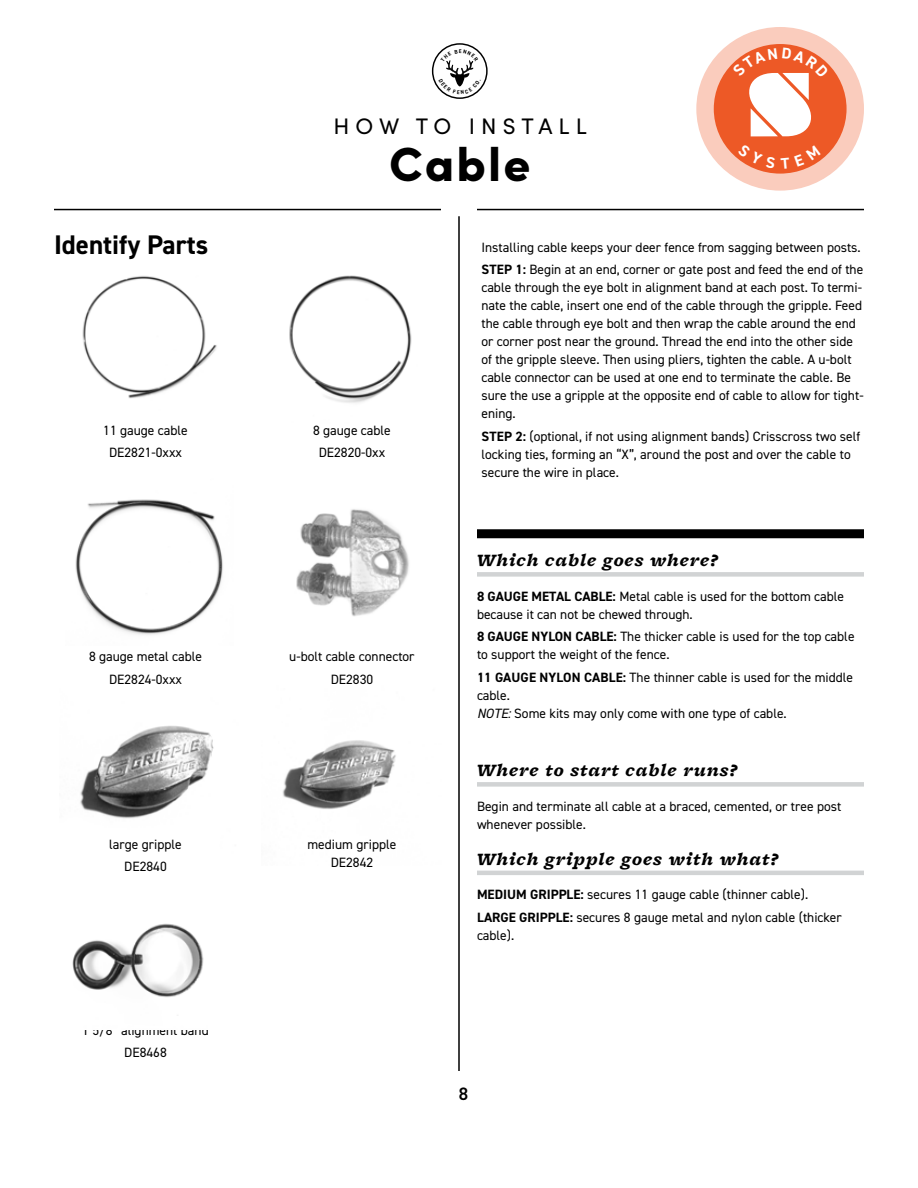
<style>
.page{position:relative;width:918px;height:1188px;background:#fff}
.page>*{position:absolute;margin:0;border:0;box-sizing:border-box;transform-origin:0 0}
.t1{font:900 48px "Sofia Pro";letter-spacing:.045em;color:#000}
.t2{font:700 27px "DIN2014";color:#000}
.t3{font:22.5px "Sofia Pro";letter-spacing:.27em;color:#000}
.t4{font:italic 900 18px "Freight Micro Pro";letter-spacing:.05em;color:#000}
.t5{font:600 18px "DIN2014";color:#000}
.t6{font:13.5px/18px "DIN2014";color:#000}
.s1{font-weight:700}
.s2{font-style:italic}
</style>
<div class="page">
<div style="left:432px;top:43px;width:56px;height:56px;border:1px solid #000;border-radius:50%"></div>
<hr style="left:458px;top:216px;width:2px;height:855px;background:#000">
<hr style="left:54px;top:209px;width:387px;height:1px;background:#000">
<hr style="left:477px;top:209px;width:387px;height:1px;background:#000">
<img style="left:80px;top:726px;width:134px;height:93px">
<img style="left:282px;top:740px;width:114px;height:69px">
<img style="left:296px;top:509px;width:113px;height:108px">
<img style="left:289px;top:275px;width:123px;height:128px">
<img style="left:75px;top:499px;width:148px;height:136px">
<img style="left:82px;top:276px;width:135px;height:123px">
<img style="left:72px;top:923px;width:132px;height:74px">
<div style="left:477px;top:529px;width:387px;height:9px;background:#000"></div>
<div style="left:477px;top:572px;width:387px;height:5px;background:#d1d3d4"></div>
<div style="left:477px;top:782px;width:387px;height:5px;background:#d1d3d4"></div>
<hr style="left:477px;top:871px;width:387px;height:4px;background:#d1d3d4">
<div style="left:696px;top:27px;width:168px;height:164px;background:#faccbd;border-radius:50%"></div>
<div style="left:714px;top:44px;width:133px;height:130px;background:#ed5926;border-radius:50%"></div>
<svg style="left:439px;top:49px;width:42px;height:45px"></svg>
<svg style="left:737px;top:158px;width:84px;height:11px"></svg>
<svg style="left:732px;top:48px;width:97px;height:88px"></svg>
<h3 class="t3" style="left:333px;top:110px;width:255px">HOW TO INSTALL</h3>
<h1 class="t1" style="left:389px;top:126px;width:143px">Cable</h1>
<h2 class="t2" style="left:54px;top:227px;width:156px">Identify Parts</h2>
<p class="t6" style="left:103px;top:419px;width:86px;line-height:22.5px;text-align:center">11 gauge cable<br>DE2821-0xxx</p>
<p class="t6" style="left:313px;top:419px;width:79px;line-height:22.5px;text-align:center">8 gauge cable<br>DE2820-0xx</p>
<p class="t6" style="left:89px;top:645px;width:115px;line-height:22.5px;text-align:center">8 gauge metal cable<br>DE2824-0xxx</p>
<p class="t6" style="left:289px;top:645px;width:127px;line-height:22.5px;text-align:center">u-bolt cable connector<br>DE2830</p>
<p class="t6" style="left:109px;top:832px;width:74px;line-height:22.5px;text-align:center">large gripple<br>DE2840</p>
<p class="t6" style="left:307px;top:835px;width:90px;text-align:center">medium gripple<br>DE2842</p>
<p class="t6" style="left:82px;top:1019px;width:128px;line-height:22.5px;text-align:center">1 5/8” alignment band<br>DE8468</p>
<p class="t6" style="left:481px;top:236px;width:383px;line-height:22.5px">Installing cable keeps your deer fence from sagging between posts.<br><span class="s1">STEP 1:</span> Begin at an end, corner or gate post and feed the end of the</p>
<p class="t6" style="left:481px;top:278px;width:384px">cable through the eye bolt in alignment band at each post. To termi&shy;nate the cable, insert one end of the cable through the gripple. Feed the cable through eye bolt and then wrap the cable around the end or corner post near the ground. Thread the end into the other side of the gripple sleeve. Then using pliers, tighten the cable. A u-bolt cable connector can be used at one end to terminate the cable. Be sure the use a gripple at the opposite end of cable to allow for tight&shy;ening.</p>
<p class="t6" style="left:481px;top:427px;width:380px"><span class="s1">STEP 2:</span> (optional, if not using alignment bands) Crisscross two self locking ties, forming an “X”, around the post and over the cable to secure the wire in place.</p>
<h3 class="t4" style="left:477px;top:548px;width:242px">Which cable goes where?</h3>
<p class="t6" style="left:477px;top:587px;width:369px"><span class="s1">8 GAUGE METAL CABLE:</span> Metal cable is used for the bottom cable because it can not be chewed through.</p>
<p class="t6" style="left:477px;top:627px;width:379px"><span class="s1">8 GAUGE NYLON CABLE:</span> The thicker cable is used for the top cable to support the weight of the fence.</p>
<p class="t6" style="left:477px;top:668px;width:378px"><span class="s1">11 GAUGE NYLON CABLE:</span> The thinner cable is used for the middle cable.<br><span class="s2">NOTE:</span> Some kits may only come with one type of cable.</p>
<h3 class="t4" style="left:477px;top:758px;width:262px">Where to start cable runs?</h3>
<p class="t6" style="left:477px;top:797px;width:366px">Begin and terminate all cable at a braced, cemented, or tree post whenever possible.</p>
<h3 class="t4" style="left:477px;top:846px;width:303px">Which gripple goes with what?</h3>
<p class="t6" style="left:477px;top:883px;width:366px;line-height:22.5px"><span class="s1">MEDIUM GRIPPLE:</span> secures 11 gauge cable (thinner cable).<br><span class="s1">LARGE GRIPPLE:</span> secures 8 gauge metal and nylon cable (thicker</p>
<p class="t6" style="left:477px;top:926px;width:39px">cable).</p>
<h3 class="t5" style="left:459px;top:1082px;width:11px">8</h3>
</div>
